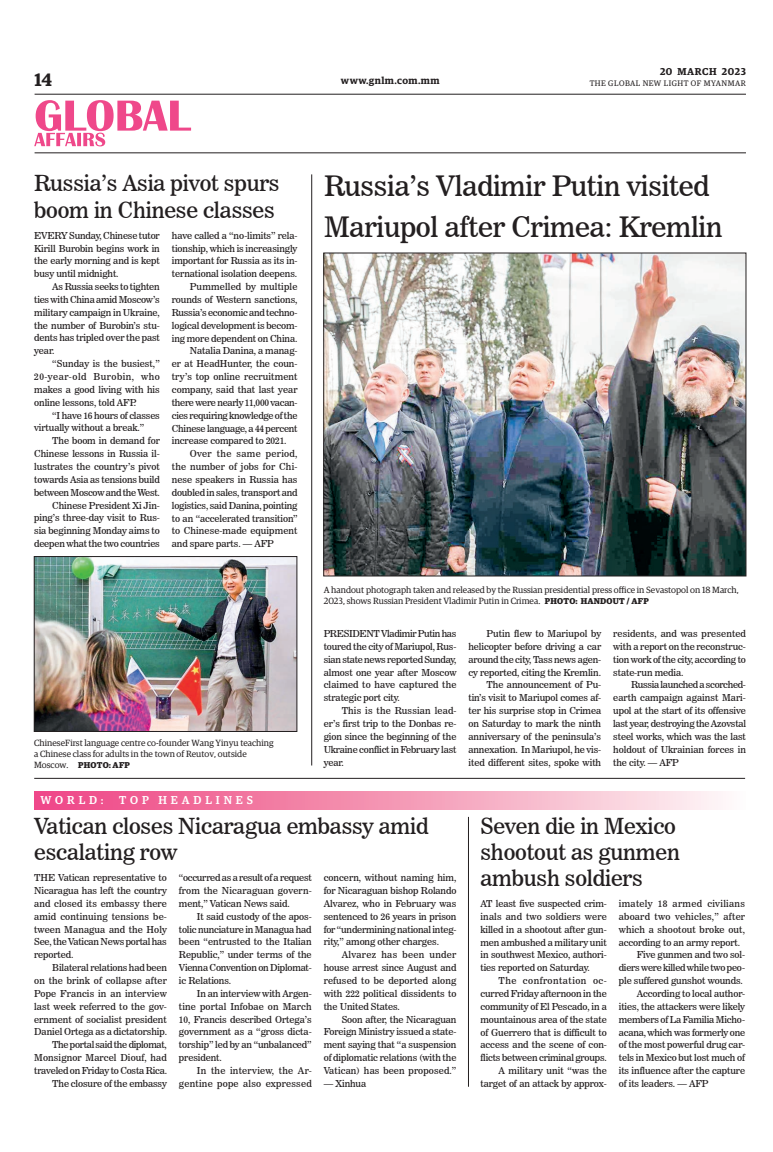
<style>
.page{position:relative;width:773px;height:1152px;background:#fff}
.page>*{position:absolute;margin:0;border:0;box-sizing:border-box;transform-origin:0 0}
._2_Clm_Head{font:28px/41.6px "News 706 BT Roman C";letter-spacing:-.01em;color:#231f20}
._2_Clm_Head-2{font:22px/26.4px "News 706 BT Roman C";letter-spacing:-.01em;color:#231f20}
.t1{font:600 18px "Guardian Egyp";color:#231f20}
.t2{font:500 11.5px "Guardian Egyp";letter-spacing:.34em;color:#fff}
.t3{font:600 10px "Guardian Egyp";letter-spacing:.05em;color:#231f20}
._2nd_Body{font:9.5px/12.9px "News 706 BT Roman C";letter-spacing:-.01em;color:#231f20;text-align:justify}
.Normal_Para{font:9.5px/12.9px "News 706 BT Roman C";letter-spacing:-.01em;color:#231f20;text-align:justify}
._2nd_Body-2{font:9.5px/12.9px "News 706 BT Roman C";letter-spacing:.02em;color:#231f20;text-align:right}
.t4{font:9px/10.8px "Guardian Egyp";color:#231f20}
.t5{font:700 8.5px "Guardian Egyp";letter-spacing:.02em;color:#231f20}
.t6{font:8px "Guardian Egyp";letter-spacing:.06em;color:#231f20}
.s1{font-weight:400;font-size:9px}
.s2{font-weight:700;font-size:8.5px}
</style>
<div class="page">
<hr style="left:35px;top:94px;width:711px;height:1px;background:#231f20">
<hr style="left:35px;top:152px;width:711px;height:1px;background:#231f20">
<svg style="left:34px;top:100px;width:157px;height:46px"></svg>
<div style="left:34px;top:791px;width:711px;height:18px;background:linear-gradient(to right,#ed407f,#fdf5f3)"></div>
<img style="left:325px;top:255px;width:419px;height:319px">
<div style="left:323px;top:253px;width:423px;height:323px;border:1px solid #231f20"></div>
<img style="left:36px;top:558px;width:259px;height:172px">
<div style="left:34px;top:556px;width:263px;height:176px;border:1px solid #231f20"></div>
<hr style="left:468px;top:817px;width:1px;height:270px;background:#231f20">
<hr style="left:34px;top:778px;width:711px;height:1px;background:#231f20">
<hr style="left:311px;top:174px;width:1px;height:592px;background:#231f20">
<h3 class="t1" style="left:35px;top:67px;width:19px">14</h3>
<p class="t3" style="left:660px;top:64px;width:87px">20 MARCH 2023</p>
<p class="t3" style="left:341px;top:73px;width:100px">www.gnlm.com.mm</p>
<p class="t6" style="left:589px;top:78px;width:158px">THE GLOBAL NEW LIGHT OF MYANMAR</p>
<p class="_2_Clm_Head-2" style="left:34px;top:170px;width:247px">Russia’s Asia pivot spurs boom in Chinese classes</p>
<p class="Normal_Para" style="left:34px;top:229px;width:127px">EVERY Sunday, Chinese tutor Kirill Burobin begins work in the early morning and is kept busy until midnight.</p>
<p class="_2nd_Body" style="left:34px;top:280px;width:127px;text-indent:18px">As Russia seeks to tighten ties with China amid Moscow’s military campaign in Ukraine, the number of Burobin’s stu&shy;dents has tripled over the past year.</p>
<p class="_2nd_Body" style="left:34px;top:357px;width:127px;text-indent:18px">“Sunday is the busiest,” 20-year-old Burobin, who makes a good living with his online lessons, told AFP.</p>
<p class="_2nd_Body" style="left:34px;top:409px;width:127px;text-indent:18px">“I have 16 hours of classes virtually without a break.”</p>
<p class="_2nd_Body" style="left:34px;top:434px;width:127px;text-indent:18px">The boom in demand for Chinese lessons in Russia il&shy;lustrates the country’s pivot towards Asia as tensions build between Moscow and the West.</p>
<p class="_2nd_Body" style="left:34px;top:499px;width:127px;text-indent:18px">Chinese President Xi Jin&shy;ping’s three-day visit to Rus&shy;sia beginning Monday aims to deepen what the two countries</p>
<p class="_2nd_Body" style="left:172px;top:229px;width:127px">have called a “no-limits” rela&shy;tionship, which is increasingly important for Russia as its in&shy;ternational isolation deepens.</p>
<p class="_2nd_Body" style="left:172px;top:280px;width:127px;text-indent:18px">Pummelled by multiple rounds of Western sanctions, Russia’s economic and techno&shy;logical development is becom&shy;ing more dependent on China.</p>
<p class="_2nd_Body" style="left:172px;top:345px;width:127px;text-indent:18px">Natalia Danina, a manag&shy;er at HeadHunter, the coun&shy;try’s top online recruitment company, said that last year there were nearly 11,000 vacan&shy;cies requiring knowledge of the Chinese language, a 44 percent increase compared to 2021.</p>
<p class="_2nd_Body" style="left:172px;top:447px;width:127px;text-indent:18px">Over the same period, the number of jobs for Chi&shy;nese speakers in Russia has doubled in sales, transport and logistics, said Danina, pointing to an “accelerated transition” to Chinese-made equipment and spare parts. — AFP</p>
<p class="t4" style="left:34px;top:737px;width:241px">ChineseFirst language centre co-founder Wang Yinyu teaching a Chinese class for adults in the town of Reutov, outside</p>
<p class="t5" style="left:34px;top:758px;width:97px"><span class="s1">Moscow.</span> PHOTO: AFP</p>
<p class="t2" style="left:41px;top:792px;width:65px">WORLD:</p>
<p class="t2" style="left:119px;top:792px;width:135px">TOP HEADLINES</p>
<p class="_2_Clm_Head" style="left:324px;top:165px;width:400px">Russia’s Vladimir Putin visited<br>Mariupol after Crimea: Kremlin</p>
<p class="t4" style="left:324px;top:584px;width:416px">A handout photograph taken and released by the Russian presidential press office in Sevastopol on 18 March,<br>2023, shows Russian President Vladimir Putin in Crimea. <span class="s2">PHOTO: HANDOUT / AFP</span></p>
<p class="Normal_Para" style="left:324px;top:627px;width:134px">PRESIDENT Vladimir Putin has toured the city of Mariupol, Rus&shy;sian state news reported Sunday, almost one year after Moscow claimed to have captured the strategic port city.</p>
<p class="_2nd_Body" style="left:324px;top:704px;width:134px;text-indent:18px">This is the Russian lead&shy;er’s first trip to the Donbas re&shy;gion since the beginning of the Ukraine conflict in February last year.</p>
<p class="_2nd_Body" style="left:468px;top:627px;width:134px;text-indent:18px">Putin flew to Mariupol by helicopter before driving a car around the city, Tass news agen&shy;cy reported, citing the Kremlin.</p>
<p class="_2nd_Body" style="left:468px;top:679px;width:134px;text-indent:18px">The announcement of Pu&shy;tin’s visit to Mariupol comes af&shy;ter his surprise stop in Crimea on Saturday to mark the ninth anniversary of the peninsula’s annexation. In Mariupol, he vis&shy;ited different sites, spoke with</p>
<p class="_2nd_Body" style="left:613px;top:627px;width:134px">residents, and was presented with a report on the reconstruc&shy;tion work of the city, according to state-run media.</p>
<p class="_2nd_Body" style="left:613px;top:679px;width:134px;text-indent:18px">Russia launched a scorched&shy;earth campaign against Mari&shy;upol at the start of its offensive last year, destroying the Azovstal steel works, which was the last holdout of Ukrainian forces in the city. — AFP</p>
<p class="_2_Clm_Head-2" style="left:34px;top:812px;width:396px">Vatican closes Nicaragua embassy amid escalating row</p>
<p class="_2nd_Body" style="left:179px;top:871px;width:134px">“occurred as a result of a request from the Nicaraguan govern&shy;ment,” Vatican News said.</p>
<p class="_2nd_Body" style="left:179px;top:910px;width:134px;text-indent:18px">It said custody of the apos&shy;tolic nunciature in Managua had been “entrusted to the Italian Republic,” under terms of the Vienna Convention on Diplomat&shy;ic Relations.</p>
<p class="_2nd_Body" style="left:179px;top:987px;width:134px;text-indent:18px">In an interview with Argen&shy;tine portal Infobae on March 10, Francis described Ortega’s government as a “gross dicta&shy;torship” led by an “unbalanced” president.</p>
<p class="_2nd_Body-2" style="left:179px;top:1064px;width:134px">In the interview, the Ar&shy;gentine pope also expressed</p>
<p class="Normal_Para" style="left:34px;top:871px;width:134px">THE Vatican representative to Nicaragua has left the country and closed its embassy there amid continuing tensions be&shy;tween Managua and the Holy See, the Vatican News portal has reported.</p>
<p class="_2nd_Body" style="left:34px;top:961px;width:134px;text-indent:18px">Bilateral relations had been on the brink of collapse after Pope Francis in an interview last week referred to the gov&shy;ernment of socialist president Daniel Ortega as a dictatorship.</p>
<p class="_2nd_Body" style="left:34px;top:1038px;width:134px;text-indent:18px">The portal said the diplomat, Monsignor Marcel Diouf, had traveled on Friday to Costa Rica.</p>
<p class="_2nd_Body" style="left:52px;top:1077px;width:116px">The closure of the embassy</p>
<p class="_2nd_Body" style="left:324px;top:871px;width:134px">concern, without naming him, for Nicaraguan bishop Rolando Alvarez, who in February was sentenced to 26 years in prison for “undermining national integ&shy;rity,” among other charges.</p>
<p class="_2nd_Body" style="left:324px;top:948px;width:134px;text-indent:18px">Alvarez has been under house arrest since August and refused to be deported along with 222 political dissidents to the United States.</p>
<p class="_2nd_Body" style="left:324px;top:1013px;width:134px;text-indent:18px">Soon after, the Nicaraguan Foreign Ministry issued a state&shy;ment saying that “a suspension of diplomatic relations (with the Vatican) has been proposed.”</p>
<p class="_2nd_Body" style="left:324px;top:1077px;width:44px">— Xinhua</p>
<p class="_2_Clm_Head-2" style="left:480px;top:812px;width:201px">Seven die in Mexico shootout as gunmen ambush soldiers</p>
<p class="Normal_Para" style="left:480px;top:897px;width:128px">AT least five suspected crim&shy;inals and two soldiers were killed in a shootout after gun&shy;men ambushed a military unit in southwest Mexico, authori&shy;ties reported on Saturday.</p>
<p class="_2nd_Body" style="left:480px;top:974px;width:128px;text-indent:18px">The confrontation oc&shy;curred Friday afternoon in the community of El Pescado, in a mountainous area of the state of Guerrero that is difficult to access and the scene of con&shy;flicts between criminal groups.</p>
<p class="_2nd_Body" style="left:480px;top:1064px;width:128px;text-align:right">A military unit “was the target of an attack by approx-</p>
<p class="_2nd_Body" style="left:618px;top:897px;width:128px">imately 18 armed civilians aboard two vehicles,” after which a shootout broke out, according to an army report.</p>
<p class="_2nd_Body" style="left:618px;top:949px;width:128px;text-indent:18px">Five gunmen and two sol&shy;diers were killed while two peo&shy;ple suffered gunshot wounds.</p>
<p class="_2nd_Body" style="left:618px;top:987px;width:128px;text-indent:18px">According to local author&shy;ities, the attackers were likely members of La Familia Micho&shy;acana, which was formerly one of the most powerful drug car&shy;tels in Mexico but lost much of its influence after the capture of its leaders. — AFP</p>
</div>
